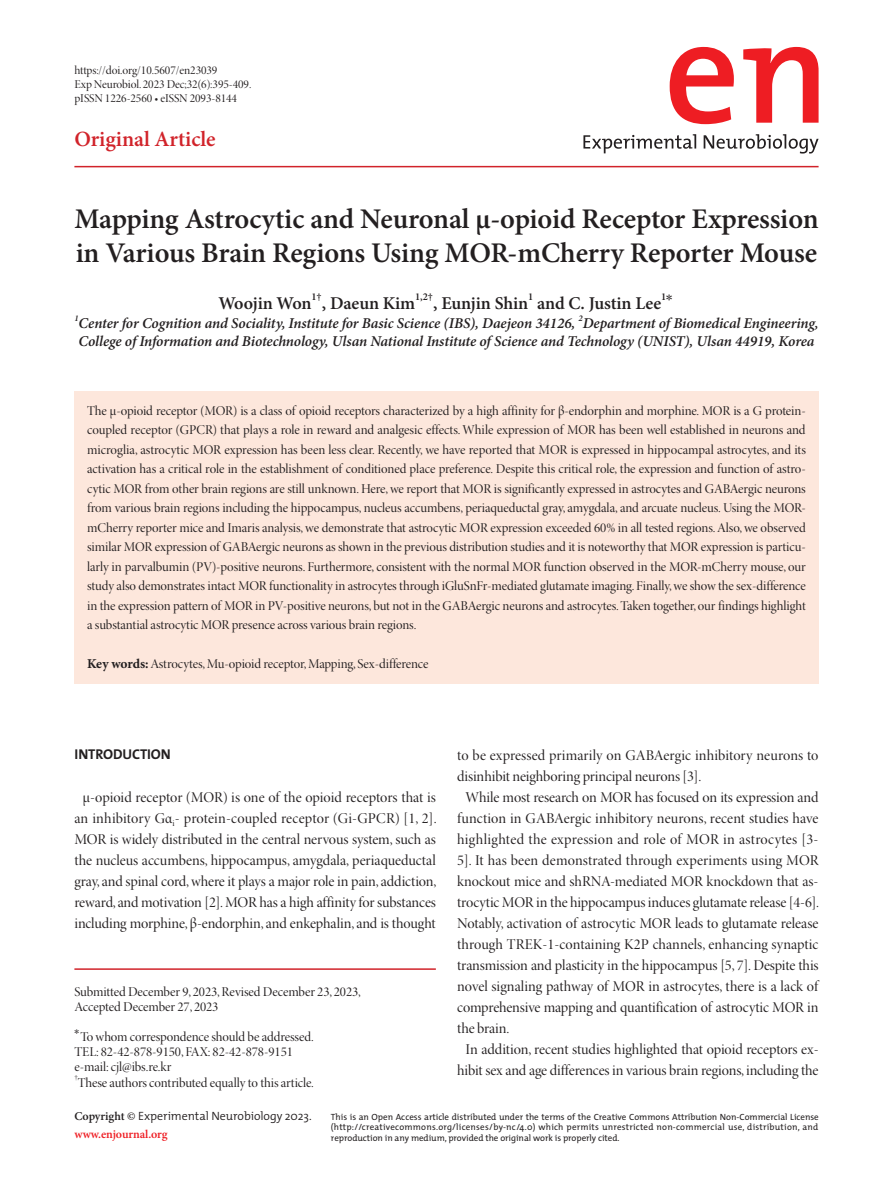
<style>
.page{position:relative;width:893px;height:1191px;background:#fff}
.page>*{position:absolute;margin:0;border:0;box-sizing:border-box;transform-origin:0 0}
.t1{font:600 28.5px/34.2px "Minion Pro";letter-spacing:-.01em;color:#231f20}
.t2{font:600 21.75px "Minion Pro";letter-spacing:-.005em;color:#d1232a}
.t3{font:600 18px "Minion Pro";letter-spacing:-.005em;color:#231f20}
.t4{font:15px/21px "Minion Pro Disp";letter-spacing:-.005em;color:#231f20;text-align:center}
.t5{font:italic 600 15px/18px "Minion Pro";letter-spacing:-.01em;color:#231f20;text-align:right}
.t6{font:15px "Minion Pro Disp";letter-spacing:.02em;color:#231f20}
.t7{font:700 14.25px "The Mix";letter-spacing:-.005em;color:#231f20}
.t8{font:13.5px/19.5px "Minion Pro Disp";letter-spacing:-.005em;color:#231f20}
.t9{font:12px/14.4px "Minion Pro Disp";letter-spacing:-.005em;color:#231f20}
.t10{font:300 12px "The Mix";letter-spacing:-.005em;color:#231f20}
.t11{font:600 12px "Minion Pro";letter-spacing:-.005em;color:#ee1d23}
.t12{font:600 10.5px "Minion Pro";color:#231f20}
.t13{font:9px/10.8px "The Mix";letter-spacing:-.005em;color:#231f20;text-align:justify}
.t14{font:italic 600 8.7px "Minion Pro";color:#231f20}
.t15{font:7.8px "Minion Pro Disp";color:#231f20}
.s1{font-family:"Modern";font-weight:400;font-size:18px}
.s2{font-family:"Minion Pro";font-weight:700}
.s3{font-family:"Minion Pro";font-weight:600}
</style>
<div class="page">
<hr style="left:74px;top:166px;width:745px;height:1px;background:#d1232a">
<svg style="left:670px;top:47px;width:149px;height:77px"></svg>
<svg style="left:583px;top:134px;width:236px;height:19px"></svg>
<div style="left:74px;top:391px;width:745px;height:292px;background:#fde7dc"></div>
<hr style="left:74px;top:968px;width:362px;height:1px;background:#d1232a">
<p class="t9" style="left:74px;top:63px;width:178px">https://doi.org/10.5607/en23039<br>Exp Neurobiol. 2023 Dec;32(6):395-409. pISSN 1226-2560 • eISSN 2093-8144</p>
<h2 class="t2" style="left:74px;top:123px;width:143px">Original Article</h2>
<h1 class="t1" style="left:74px;top:201px;width:746px">Mapping Astrocytic and Neuronal μ-opioid Receptor Expression in Various Brain Regions Using MOR-mCherry Reporter Mouse</h1>
<h3 class="t3" style="left:219px;top:290px;width:95px">Woojin Won</h3>
<p class="t12" style="left:311px;top:290px;width:12px">1†</p>
<h3 class="t3" style="left:322px;top:290px;width:95px">, Daeun Kim</h3>
<p class="t12" style="left:415px;top:290px;width:20px">1,2†</p>
<h3 class="t3" style="left:433px;top:290px;width:97px">, Eunjin Shin</h3>
<p class="t12" style="left:528px;top:290px;width:7px">1</p>
<h3 class="t3" style="left:537px;top:290px;width:126px">and C. Justin Lee</h3>
<p class="t12" style="left:661px;top:290px;width:15px">1<span class="s1">*</span></p>
<p class="t14" style="left:74px;top:312px;width:6px">1</p>
<p class="t5" style="left:79px;top:314px;width:498px">Center for Cognition and Sociality, Institute for Basic Science (IBS), Daejeon 34126,</p>
<p class="t14" style="left:578px;top:312px;width:6px">2</p>
<p class="t5" style="left:78px;top:314px;width:742px">Department of Biomedical Engineering,<br>College of Information and Biotechnology, Ulsan National Institute of Science and Technology (UNIST), Ulsan 44919, Korea</p>
<p class="t8" style="left:87px;top:401px;width:720px;text-align:justify">The μ-opioid receptor (MOR) is a class of opioid receptors characterized by a high affinity for β-endorphin and morphine. MOR is a G protein&shy;coupled receptor (GPCR) that plays a role in reward and analgesic effects. While expression of MOR has been well established in neurons and microglia, astrocytic MOR expression has been less clear. Recently, we have reported that MOR is expressed in hippocampal astrocytes, and its activation has a critical role in the establishment of conditioned place preference. Despite this critical role, the expression and function of astro&shy;cytic MOR from other brain regions are still unknown. Here, we report that MOR is significantly expressed in astrocytes and GABAergic neurons from various brain regions including the hippocampus, nucleus accumbens, periaqueductal gray, amygdala, and arcuate nucleus. Using the MOR&shy;mCherry reporter mice and Imaris analysis, we demonstrate that astrocytic MOR expression exceeded 60% in all tested regions. Also, we observed similar MOR expression of GABAergic neurons as shown in the previous distribution studies and it is noteworthy that MOR expression is particu&shy;larly in parvalbumin (PV)-positive neurons. Furthermore, consistent with the normal MOR function observed in the MOR-mCherry mouse, our study also demonstrates intact MOR functionality in astrocytes through iGluSnFr-mediated glutamate imaging. Finally, we show the sex-difference in the expression pattern of MOR in PV-positive neurons, but not in the GABAergic neurons and astrocytes. Taken together, our findings highlight a substantial astrocytic MOR presence across various brain regions.</p>
<p class="t8" style="left:87px;top:654px;width:343px"><span class="s2">Key words:</span> Astrocytes, Mu-opioid receptor, Mapping, Sex-difference</p>
<p class="t4" style="left:457px;top:745px;width:363px">to be expressed primarily on GABAergic inhibitory neurons to</p>
<p class="t4" style="left:457px;top:766px;width:246px">disinhibit neighboring principal neurons [3].</p>
<p class="t4" style="left:466px;top:787px;width:354px">While most research on MOR has focused on its expression and</p>
<p class="t4" style="left:457px;top:808px;width:363px">function in GABAergic inhibitory neurons, recent studies have</p>
<p class="t6" style="left:457px;top:830px;width:363px">highlighted the expression and role of MOR in astrocytes [3-</p>
<p class="t4" style="left:457px;top:850px;width:363px">5]. It has been demonstrated through experiments using MOR</p>
<p class="t4" style="left:457px;top:871px;width:363px">knockout mice and shRNA-mediated MOR knockdown that as-</p>
<p class="t4" style="left:457px;top:892px;width:364px">trocytic MOR in the hippocampus induces glutamate release [4-6].</p>
<p class="t4" style="left:457px;top:913px;width:363px">Notably, activation of astrocytic MOR leads to glutamate release</p>
<p class="t4" style="left:457px;top:934px;width:363px">through TREK-1-containing K2P channels, enhancing synaptic</p>
<p class="t4" style="left:457px;top:955px;width:363px">transmission and plasticity in the hippocampus [5, 7]. Despite this</p>
<p class="t4" style="left:457px;top:976px;width:362px">novel signaling pathway of MOR in astrocytes, there is a lack of</p>
<p class="t4" style="left:457px;top:997px;width:363px">comprehensive mapping and quantification of astrocytic MOR in</p>
<p class="t4" style="left:457px;top:1018px;width:54px">the brain.</p>
<p class="t4" style="left:466px;top:1039px;width:354px">In addition, recent studies highlighted that opioid receptors ex-</p>
<p class="t4" style="left:457px;top:1060px;width:363px">hibit sex and age differences in various brain regions, including the</p>
<p class="t7" style="left:74px;top:742px;width:98px">INTRODUCTION</p>
<p class="t4" style="left:74px;top:787px;width:364px">μ-opioid receptor (MOR) is one of the opioid receptors that is an inhibitory Gα<sub>i</sub>- protein-coupled receptor (Gi-GPCR) [1, 2].<br>MOR is widely distributed in the central nervous system, such as the nucleus accumbens, hippocampus, amygdala, periaqueductal gray, and spinal cord, where it plays a major role in pain, addiction, reward, and motivation [2]. MOR has a high affinity for substances including morphine, β-endorphin, and enkephalin, and is thought</p>
<p class="t8" style="left:74px;top:985px;width:288px;line-height:15px">Submitted December 9, 2023, Revised December 23, 2023,<br>Accepted December 27, 2023</p>
<p class="t8" style="left:74px;top:1030px;width:241px;line-height:15px"><sup>*</sup>To whom correspondence should be addressed.<br>TEL: 82-42-878-9150, FAX: 82-42-878-9151 e-mail: cjl@ibs.re.kr</p>
<p class="t15" style="left:74px;top:1073px;width:5px">†</p>
<p class="t8" style="left:78px;top:1072px;width:237px">These authors contributed equally to this article.</p>
<p class="t10" style="left:74px;top:1106px;width:239px"><span class="s3">Copyright ©</span> Experimental Neurobiology 2023.</p>
<p class="t11" style="left:74px;top:1126px;width:95px">www.enjournal.org</p>
<p class="t13" style="left:331px;top:1110px;width:489px">This is an Open Access article distributed under the terms of the Creative Commons Attribution Non-Commercial License (http://creativecommons.org/licenses/by-nc/4.0) which permits unrestricted non-commercial use, distribution, and reproduction in any medium, provided the original work is properly cited.</p>
</div>
